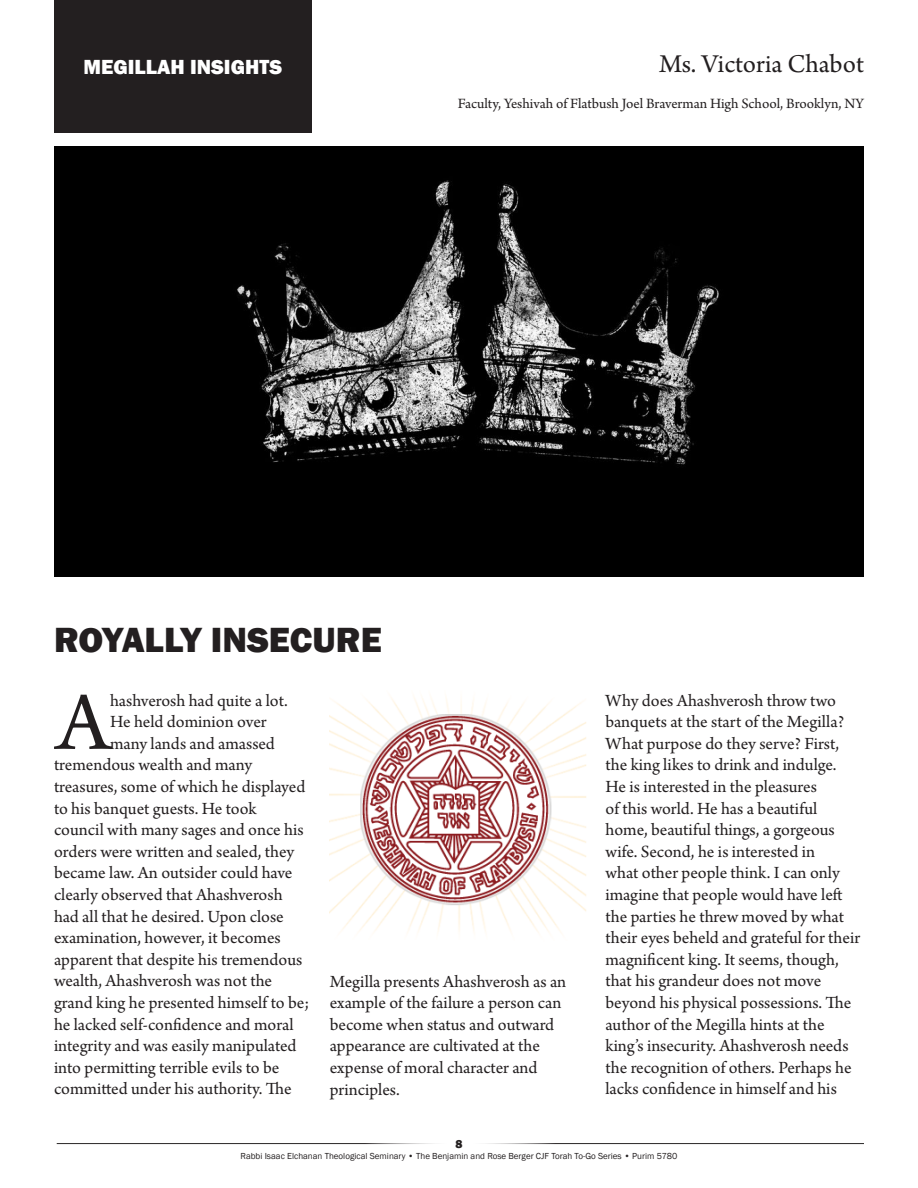
<style>
.page{position:relative;width:918px;height:1188px;background:#fff}
.page>*{position:absolute;margin:0;border:0;box-sizing:border-box;transform-origin:0 0}
.t1{font:87.9px "Arno Pro";color:#231f20}
.t2{font:800 36px "Franklin Gothic";color:#231f20}
.t3{font:27px "Arno Pro";letter-spacing:-.005em;color:#231f20}
.t4{font:800 21px "Franklin Gothic";color:#fff}
.t5{font:18px/21.6px "Arno Pro";color:#231f20}
.t6{font:15px "Arno Pro";color:#231f20}
.t7{font:800 12px "Franklin Gothic";color:#231f20}
.t8{font:9px "Franklin Gothic";color:#231f20}
</style>
<div class="page">
<hr style="left:465px;top:1143px;width:399px;height:1px;background:#231f20">
<hr style="left:57px;top:1143px;width:398px;height:1px;background:#231f20">
<div style="left:54px;top:1px;width:258px;height:132px;background:#231f20"></div>
<img style="left:54px;top:147px;width:810px;height:429px">
<img style="left:330px;top:697px;width:256px;height:236px">
<p class="t4" style="left:83px;top:54px;width:200px">MEGILLAH INSIGHTS</p>
<h3 class="t3" style="left:659px;top:49px;width:206px">Ms. Victoria Chabot</h3>
<p class="t6" style="left:458px;top:95px;width:408px">Faculty, Yeshivah of Flatbush Joel Braverman High School, Brooklyn, NY</p>
<h2 class="t2" style="left:54px;top:617px;width:329px">ROYALLY INSECURE</h2>
<p class="t5" style="left:110px;top:690px;width:179px">hashverosh had quite a lot.</p>
<p class="t5" style="left:110px;top:712px;width:158px">He held dominion over</p>
<p class="t5" style="left:110px;top:734px;width:166px">many lands and amassed</p>
<p class="t5" style="left:54px;top:755px;width:200px">tremendous wealth and many</p>
<p class="t5" style="left:54px;top:777px;width:253px">treasures, some of which he displayed</p>
<p class="t5" style="left:54px;top:798px;width:204px">to his banquet guests. He took</p>
<p class="t5" style="left:54px;top:820px;width:251px">council with many sages and once his</p>
<p class="t5" style="left:54px;top:842px;width:242px">orders were written and sealed, they</p>
<p class="t5" style="left:54px;top:863px;width:240px">became law. An outsider could have</p>
<p class="t5" style="left:54px;top:885px;width:230px">clearly observed that Ahashverosh</p>
<p class="t5" style="left:54px;top:906px;width:231px">had all that he desired. Upon close</p>
<p class="t5" style="left:54px;top:928px;width:228px">examination, however, it becomes</p>
<p class="t5" style="left:54px;top:950px;width:250px">apparent that despite his tremendous</p>
<p class="t5" style="left:54px;top:971px;width:220px">wealth, Ahashverosh was not the</p>
<p class="t5" style="left:54px;top:993px;width:257px">grand king he presented himself to be;</p>
<p class="t5" style="left:54px;top:1014px;width:241px">he lacked self-confidence and moral</p>
<p class="t5" style="left:54px;top:1036px;width:244px">integrity and was easily manipulated</p>
<p class="t5" style="left:54px;top:1058px;width:227px">into permitting terrible evils to be</p>
<p class="t5" style="left:54px;top:1079px;width:239px">committed under his authority. The</p>
<h1 class="t1" style="left:56px;top:672px;width:55px">A</h1>
<p class="t5" style="left:330px;top:971px;width:238px">Megilla presents Ahashverosh as an example of the failure a person can become when status and outward appearance are cultivated at the expense of moral character and principles.</p>
<p class="t5" style="left:605px;top:690px;width:256px">Why does Ahashverosh throw two banquets at the start of the Megilla?<br>What purpose do they serve? First, the king likes to drink and indulge.<br>He is interested in the pleasures<br>of this world. He has a beautiful home, beautiful things, a gorgeous wife. Second, he is interested in<br>what other people think. I can only imagine that people would have left the parties he threw moved by what their eyes beheld and grateful for their magnificent king. It seems, though, that his grandeur does not move beyond his physical possessions. The author of the Megilla hints at the king’s insecurity. Ahashverosh needs the recognition of others. Perhaps he lacks confidence in himself and his</p>
<p class="t7" style="left:455px;top:1137px;width:9px">8</p>
<p class="t8" style="left:240px;top:1151px;width:439px">Rabbi Isaac Elchanan Theological Seminary • The Benjamin and Rose Berger CJF Torah To-Go Series • Purim 5780</p>
</div>
